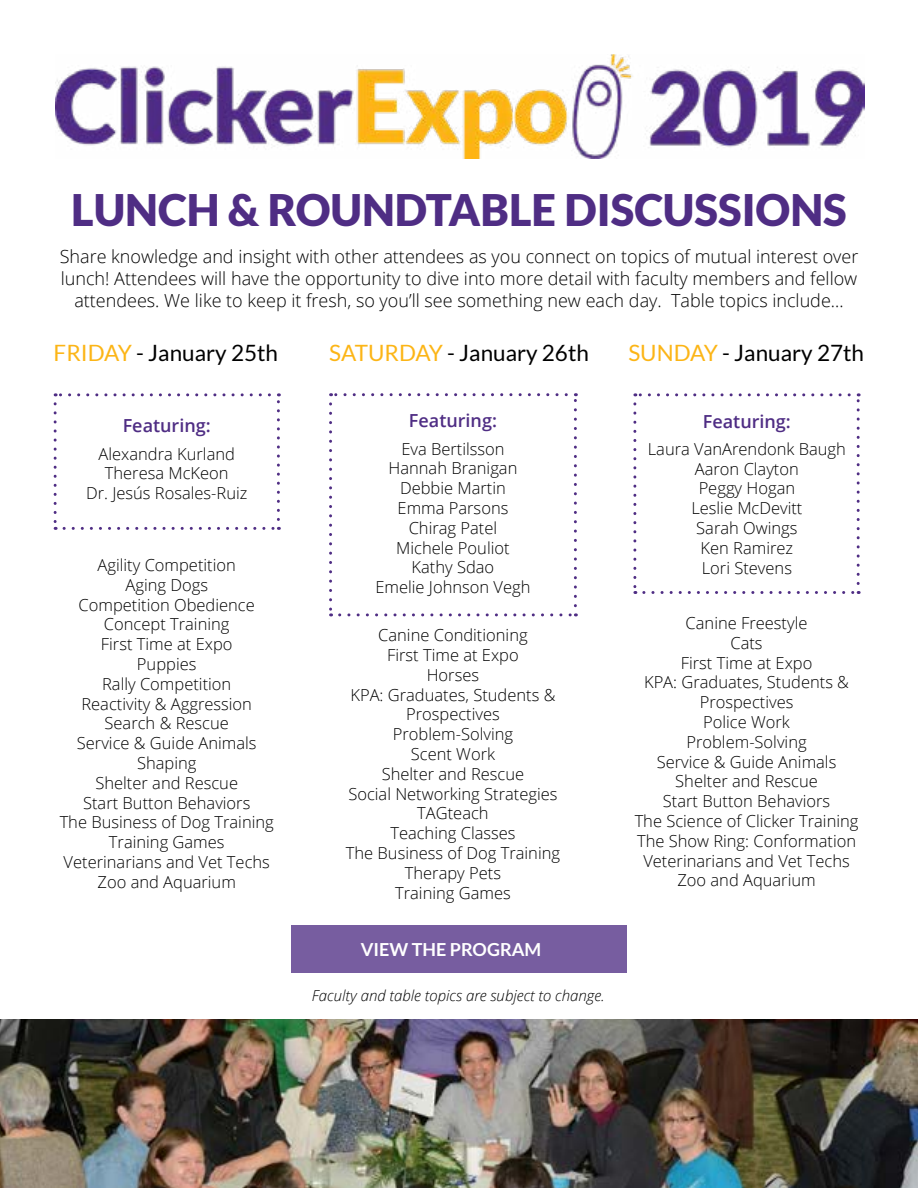
<style>
.page{position:relative;width:918px;height:1188px;background:#fff}
.page>*{position:absolute;margin:0;border:0;box-sizing:border-box;transform-origin:0 0}
.t1{font:900 43.5px "Lato";color:#4f2d84}
.t2{font:22.5px "Lato";color:#000}
.t3{font:300 18px/21.6px "Open Sans";color:#000;text-align:center}
.t4{font:600 18px "Open Sans";color:#4f2d84}
.t5{font:700 18px "Lato";color:#fff}
.t6{font:300 16.5px/19.8px "Open Sans";color:#000;text-align:center}
.t7{font:italic 300 15px "Open Sans";color:#000}
.s1{color:#fcb516}
</style>
<div class="page">
<svg style="left:54px;top:404px;width:3px;height:126px"></svg>
<svg style="left:64px;top:527px;width:215px;height:3px"></svg>
<svg style="left:277px;top:393px;width:3px;height:126px"></svg>
<svg style="left:55px;top:393px;width:214px;height:3px"></svg>
<svg style="left:329px;top:404px;width:3px;height:212px"></svg>
<svg style="left:340px;top:613px;width:236px;height:3px"></svg>
<svg style="left:574px;top:393px;width:3px;height:213px"></svg>
<svg style="left:331px;top:393px;width:235px;height:3px"></svg>
<svg style="left:633px;top:404px;width:3px;height:190px"></svg>
<svg style="left:644px;top:591px;width:215px;height:3px"></svg>
<svg style="left:857px;top:393px;width:3px;height:191px"></svg>
<svg style="left:635px;top:393px;width:214px;height:3px"></svg>
<img style="left:0;top:1019px;width:918px;height:169px">
<div style="left:291px;top:925px;width:335px;height:48px;background:#775da0"></div>
<img style="left:55px;top:54px;width:810px;height:104px">
<h1 class="t1" style="left:71px;top:185px;width:777px">LUNCH &amp; ROUNDTABLE DISCUSSIONS</h1>
<p class="t3" style="left:60px;top:246px;width:800px">Share knowledge and insight with other attendees as you connect on topics of mutual interest over lunch! Attendees will have the opportunity to dive into more detail with faculty members and fellow attendees. We like to keep it fresh, so you’ll see something new each day. Table topics include…</p>
<h2 class="t2" style="left:54px;top:341px;width:226px"><span class="s1">FRIDAY</span> - January 25th</h2>
<h2 class="t2" style="left:329px;top:340px;width:261px"><span class="s1">SATURDAY</span> - January 26th</h2>
<h2 class="t2" style="left:628px;top:340px;width:237px"><span class="s1">SUNDAY</span> - January 27th</h2>
<p class="t4" style="left:123px;top:413px;width:90px">Featuring:</p>
<p class="t6" style="left:86px;top:443px;width:163px">Alexandra Kurland<br>Theresa McKeon<br>Dr. Jesús Rosales-Ruiz</p>
<p class="t6" style="left:60px;top:555px;width:216px">Agility Competition<br>Aging Dogs<br>Competition Obedience<br>Concept Training<br>First Time at Expo<br>Puppies<br>Rally Competition<br>Reactivity &amp; Aggression<br>Search &amp; Rescue<br>Service &amp; Guide Animals<br>Shaping<br>Shelter and Rescue<br>Start Button Behaviors<br>The Business of Dog Training<br>Training Games<br>Veterinarians and Vet Techs<br>Zoo and Aquarium</p>
<p class="t4" style="left:409px;top:408px;width:90px">Featuring:</p>
<p class="t6" style="left:375px;top:438px;width:157px">Eva Bertilsson<br>Hannah Branigan<br>Debbie Martin<br>Emma Parsons<br>Chirag Patel<br>Michele Pouliot<br>Kathy Sdao<br>Emelie Johnson Vegh</p>
<p class="t6" style="left:346px;top:625px;width:216px">Canine Conditioning<br>First Time at Expo<br>Horses<br>KPA: Graduates, Students &amp;<br>Prospectives<br>Problem-Solving<br>Scent Work<br>Shelter and Rescue<br>Social Networking Strategies<br>TAGteach<br>Teaching Classes<br>The Business of Dog Training<br>Therapy Pets<br>Training Games</p>
<p class="t5" style="left:361px;top:940px;width:182px">VIEW THE PROGRAM</p>
<p class="t7" style="left:312px;top:986px;width:295px">Faculty and table topics are subject to change.</p>
<p class="t4" style="left:703px;top:409px;width:90px">Featuring:</p>
<p class="t6" style="left:648px;top:439px;width:200px">Laura VanArendonk Baugh<br>Aaron Clayton<br>Peggy Hogan<br>Leslie McDevitt<br>Sarah Owings<br>Ken Ramirez<br>Lori Stevens</p>
<p class="t6" style="left:635px;top:613px;width:225px">Canine Freestyle<br>Cats<br>First Time at Expo<br>KPA: Graduates, Students &amp;<br>Prospectives<br>Police Work<br>Problem-Solving<br>Service &amp; Guide Animals<br>Shelter and Rescue<br>Start Button Behaviors<br>The Science of Clicker Training<br>The Show Ring: Conformation<br>Veterinarians and Vet Techs<br>Zoo and Aquarium</p>
</div>
